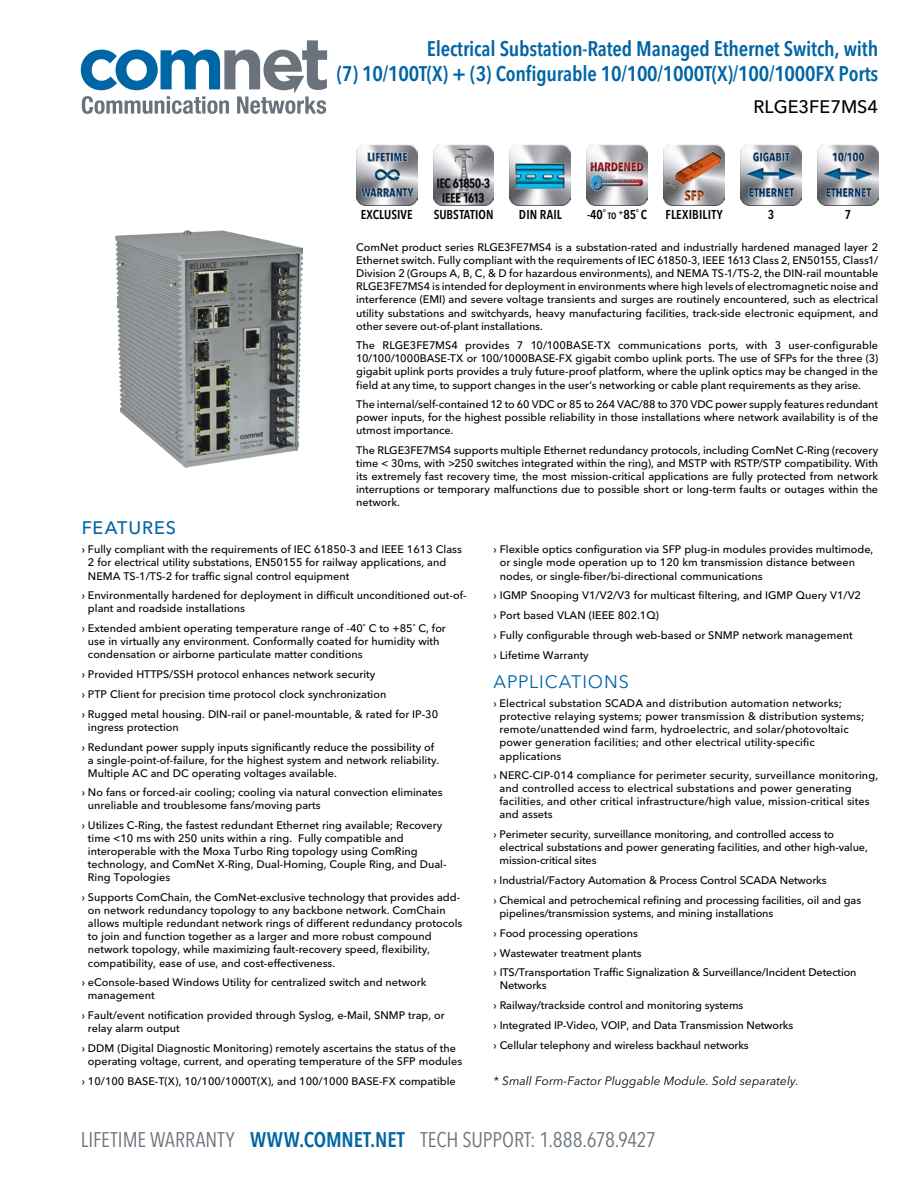
<style>
.page{position:relative;width:918px;height:1188px;background:#fff}
.page>*{position:absolute;margin:0;border:0;box-sizing:border-box;transform-origin:0 0}
.t1{font:600 condensed 21px/25.2px "Avenir Next LT Pro";letter-spacing:-.01em;color:#0065a4;text-align:right}
.t2{font:condensed 21px "Avenir Next LT Pro";color:#6a737b}
.t3{font:18px "Avenir Next LT Pro";letter-spacing:.05em;color:#0065a4}
.t4{font:500 18px "Avenir Next LT Pro";color:#000}
.t5{font:500 18px "Avenir Next LT Pro";letter-spacing:.055em;color:#0065a4}
.t6{font:600 condensed 12.75px "Avenir Next LT Pro";letter-spacing:.005em;color:#000}
.t7{font:italic 12px "Avenir Next LT Pro";color:#000}
.t8{font:500 10.8px/13px "Avenir Next LT Pro";color:#000}
.t9{font:600 condensed 7.5px "Avenir Next LT Pro";color:#000}
.s1{font-size:9px}
.s2{font-weight:600;color:#0065a4}
</style>
<div class="page">
<svg style="left:81px;top:40px;width:246px;height:74px"></svg>
<img style="left:116px;top:230px;width:186px;height:238px">
<img style="left:817px;top:144px;width:61px;height:61px">
<img style="left:741px;top:144px;width:60px;height:61px">
<img style="left:664px;top:144px;width:61px;height:61px">
<img style="left:510px;top:144px;width:61px;height:61px">
<img style="left:433px;top:144px;width:61px;height:61px">
<img style="left:587px;top:145px;width:61px;height:61px">
<img style="left:356px;top:145px;width:61px;height:61px">
<h1 class="t1" style="left:337px;top:36px;width:543px">Electrical Substation-Rated Managed Ethernet Switch, with<br>(7) 10/100T(X) + (3) Configurable 10/100/1000T(X)/100/1000FX Ports</h1>
<h2 class="t4" style="left:754px;top:96px;width:126px">RLGE3FE7MS4</h2>
<p class="t6" style="left:361px;top:207px;width:53px">EXCLUSIVE</p>
<p class="t6" style="left:623px;top:207px;width:25px">85˚ C</p>
<p class="t6" style="left:587px;top:207px;width:31px">-40˚ <span class="s1">TO</span></p>
<p class="t9" style="left:619px;top:208px;width:6px">+</p>
<p class="t6" style="left:434px;top:207px;width:61px">SUBSTATION</p>
<p class="t6" style="left:519px;top:207px;width:45px">DIN RAIL</p>
<p class="t6" style="left:666px;top:207px;width:59px">FLEXIBILITY</p>
<p class="t6" style="left:768px;top:207px;width:8px">3</p>
<p class="t6" style="left:845px;top:207px;width:8px">7</p>
<p class="t8" style="left:356px;top:241px;width:524px;text-align:justify">ComNet product series RLGE3FE7MS4 is a substation-rated and industrially hardened managed layer 2<br>Ethernet switch. Fully compliant with the requirements of IEC 61850-3, IEEE 1613 Class 2, EN50155, Class1/ Division 2 (Groups A, B, C, &amp; D for hazardous environments), and NEMA TS-1/TS-2, the DIN-rail mountable RLGE3FE7MS4 is intended for deployment in environments where high levels of electromagnetic noise and interference (EMI) and severe voltage transients and surges are routinely encountered, such as electrical utility substations and switchyards, heavy manufacturing facilities, track-side electronic equipment, and other severe out-of-plant installations.</p>
<p class="t8" style="left:356px;top:339px;width:523px;text-align:justify">The RLGE3FE7MS4 provides 7 10/100BASE-TX communications ports, with 3 user-configurable 10/100/1000BASE-TX or 100/1000BASE-FX gigabit combo uplink ports. The use of SFPs for the three (3) gigabit uplink ports provides a truly future-proof platform, where the uplink optics may be changed in the field at any time, to support changes in the user’s networking or cable plant requirements as they arise.</p>
<p class="t8" style="left:356px;top:398px;width:524px;text-align:justify">The internal/self-contained 12 to 60 VDC or 85 to 264 VAC/88 to 370 VDC power supply features redundant power inputs, for the highest possible reliability in those installations where network availability is of the utmost importance.</p>
<p class="t8" style="left:356px;top:444px;width:524px;text-align:justify">The RLGE3FE7MS4 supports multiple Ethernet redundancy protocols, including ComNet C-Ring (recovery time &lt; 30ms, with &gt;250 switches integrated within the ring), and MSTP with RSTP/STP compatibility. With its extremely fast recovery time, the most mission-critical applications are fully protected from network interruptions or temporary malfunctions due to possible short or long-term faults or outages within the network.</p>
<h2 class="t5" style="left:82px;top:516px;width:96px">FEATURES</h2>
<p class="t8" style="left:88px;top:543px;width:375px;text-indent:-6px">› Fully compliant with the requirements of IEC 61850-3 and IEEE 1613 Class<br>2 for electrical utility substations, EN50155 for railway applications, and<br>NEMA TS-1/TS-2 for traffic signal control equipment</p>
<p class="t8" style="left:88px;top:589px;width:380px;text-indent:-6px">› Environmentally hardened for deployment in difficult unconditioned out-of&shy;plant and roadside installations</p>
<p class="t8" style="left:88px;top:622px;width:359px;text-indent:-6px">› Extended ambient operating temperature range of -40˚ C to +85˚ C, for use in virtually any environment. Conformally coated for humidity with condensation or airborne particulate matter conditions</p>
<p class="t8" style="left:82px;top:664px;width:358px;line-height:19.8px">› Provided HTTPS/SSH protocol enhances network security<br>› PTP Client for precision time protocol clock synchronization<br>› Rugged metal housing. DIN-rail or panel-mountable, &amp; rated for IP-30</p>
<p class="t8" style="left:82px;top:717px;width:354px;line-height:19.8px;text-indent:6px">ingress protection<br>› Redundant power supply inputs significantly reduce the possibility of</p>
<p class="t8" style="left:88px;top:753px;width:353px">a single-point-of-failure, for the highest system and network reliability.<br>Multiple AC and DC operating voltages available.</p>
<p class="t8" style="left:88px;top:786px;width:356px;text-indent:-6px">› No fans or forced-air cooling; cooling via natural convection eliminates unreliable and troublesome fans/moving parts</p>
<p class="t8" style="left:88px;top:819px;width:360px;text-indent:-6px">› Utilizes C-Ring, the fastest redundant Ethernet ring available; Recovery time &lt;10 ms with 250 units within a ring. Fully compatible and interoperable with the Moxa Turbo Ring topology using ComRing technology, and ComNet X-Ring, Dual-Homing, Couple Ring, and Dual-Ring Topologies</p>
<p class="t8" style="left:88px;top:891px;width:376px;text-indent:-6px">› Supports ComChain, the ComNet-exclusive technology that provides add&shy;on network redundancy topology to any backbone network. ComChain allows multiple redundant network rings of different redundancy protocols to join and function together as a larger and more robust compound network topology, while maximizing fault-recovery speed, flexibility, compatibility, ease of use, and cost-effectiveness.</p>
<p class="t8" style="left:88px;top:976px;width:340px;text-indent:-6px">› eConsole-based Windows Utility for centralized switch and network management</p>
<p class="t8" style="left:88px;top:1009px;width:358px;text-indent:-6px">› Fault/event notification provided through Syslog, e-Mail, SNMP trap, or relay alarm output</p>
<p class="t8" style="left:82px;top:1042px;width:382px;text-align:center">› DDM (Digital Diagnostic Monitoring) remotely ascertains the status of the operating voltage, current, and operating temperature of the SFP modules</p>
<p class="t8" style="left:82px;top:1075px;width:376px">› 10/100 BASE-T(X), 10/100/1000T(X), and 100/1000 BASE-FX compatible</p>
<p class="t8" style="left:500px;top:543px;width:375px;text-indent:-6px">› Flexible optics configuration via SFP plug-in modules provides multimode, or single mode operation up to 120 km transmission distance between nodes, or single-fiber/bi-directional communications</p>
<p class="t8" style="left:493px;top:586px;width:369px;line-height:20px">› IGMP Snooping V1/V2/V3 for multicast filtering, and IGMP Query V1/V2 › Port based VLAN (IEEE 802.1Q)<br>› Fully configurable through web-based or SNMP network management<br>› Lifetime Warranty</p>
<h2 class="t3" style="left:494px;top:670px;width:137px">APPLICATIONS</h2>
<p class="t8" style="left:500px;top:697px;width:366px;text-indent:-6px">› Electrical substation SCADA and distribution automation networks; protective relaying systems; power transmission &amp; distribution systems; remote/unattended wind farm, hydroelectric, and solar/photovoltaic power generation facilities; and other electrical utility-specific applications</p>
<p class="t8" style="left:500px;top:769px;width:380px;text-indent:-6px">› NERC-CIP-014 compliance for perimeter security, surveillance monitoring, and controlled access to electrical substations and power generating facilities, and other critical infrastructure/high value, mission-critical sites and assets</p>
<p class="t8" style="left:500px;top:828px;width:370px;text-indent:-6px">› Perimeter security, surveillance monitoring, and controlled access to electrical substations and power generating facilities, and other high-value, mission-critical sites</p>
<p class="t8" style="left:494px;top:870px;width:369px;line-height:19.8px">› Industrial/Factory Automation &amp; Process Control SCADA Networks<br>› Chemical and petrochemical refining and processing facilities, oil and gas</p>
<p class="t8" style="left:494px;top:903px;width:365px;line-height:19.8px;text-indent:6px">pipelines/transmission systems, and mining installations<br>› Food processing operations<br>› Wastewater treatment plants<br>› ITS/Transportation Traffic Signalization &amp; Surveillance/Incident Detection</p>
<p class="t8" style="left:494px;top:976px;width:301px;line-height:19.8px;text-indent:6px">Networks<br>› Railway/trackside control and monitoring systems<br>› Integrated IP-Video, VOIP, and Data Transmission Networks › Cellular telephony and wireless backhaul networks</p>
<p class="t7" style="left:494px;top:1074px;width:307px">* Small Form-Factor Pluggable Module. Sold separately.</p>
<h1 class="t2" style="left:81px;top:1127px;width:577px">LIFETIME WARRANTY <span class="s2">WWW.COMNET.NET</span> TECH SUPPORT: 1.888.678.9427</h1>
</div>
